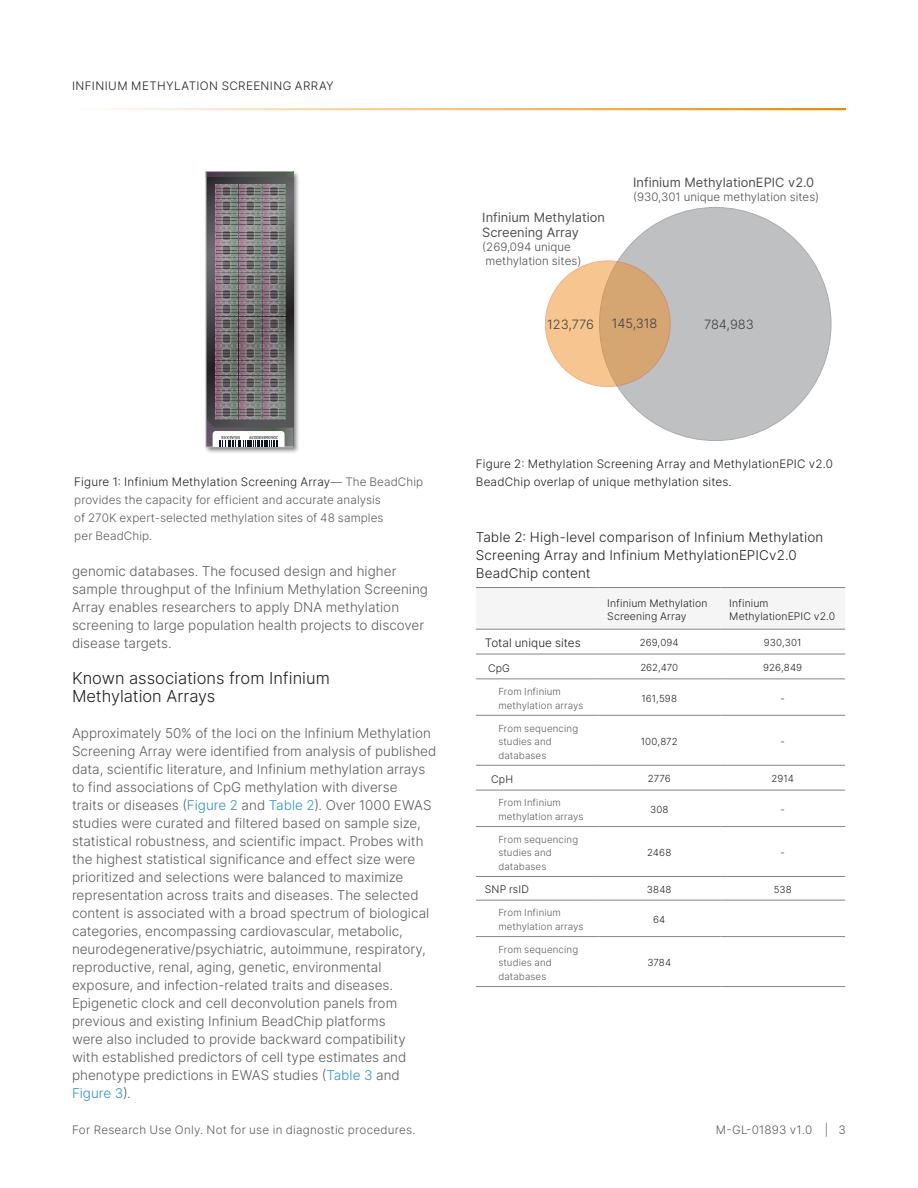
<style>
.page{position:relative;width:918px;height:1188px;background:#fff}
.page>*{position:absolute;margin:0;border:0;box-sizing:border-box;transform-origin:0 0}
.Body_Copy{font:300 16.5px/18px "Inter";color:#231f20}
.Body_Copy-2{font:300 13.5px/18px "Inter";color:#5c5c5c}
.t1{font:300 13.5px/18px "Inter";letter-spacing:.01em;color:#231f20}
.t2{font:12.9px/15.5px "Inter";color:#505052}
.t3{font:300 12.9px "Inter";color:#3e3e3f}
.t4{font:300 11.7px/18px "Inter";letter-spacing:.01em;color:#5c5c5c}
.Header_Row_B_Left_Align{font:300 11.7px/18px "Inter";letter-spacing:.015em;color:#231f20}
.Header_Row_B_Left_Align-2{font:300 11.7px "Inter";letter-spacing:.04em;color:#231f20}
.t5{font:300 11.55px/14px "Inter";color:#505052}
.Header_Row_B_Left_Align-3{font:300 10.5px/13.5px "Inter";letter-spacing:.015em;color:#231f20}
.Body_Row_Left_Align{font:300 9.75px/13.5px "Inter";letter-spacing:.015em;color:#5c5c5c}
.Header_Row_B_Center_Align{font:300 9.75px "Inter";letter-spacing:.01em;color:#231f20}
.t6{font:4.65px "Myriad Pro";color:#231f20}
.s1{color:#231f20}
.s2{color:#3191cf}
</style>
<div class="page">
<hr style="left:72px;top:108px;width:774px;height:2px;background:#ed8b00">
<img style="left:205px;top:171px;width:94px;height:282px">
<svg style="left:208px;top:176px;width:83px;height:8px"></svg>
<svg style="left:206px;top:172px;width:87px;height:4px"></svg>
<svg style="left:206px;top:184px;width:87px;height:263px;background:#747072"></svg>
<div style="left:599px;top:207px;width:232px;height:234px;background:#bfc0c2;border-radius:50%"></div>
<svg style="left:545px;top:261px;width:125px;height:126px;background:#e4b380"></svg>
<div style="left:476px;top:588px;width:369px;height:41px;background:#f5f5f5"></div>
<hr style="left:476px;top:587px;width:122px;height:1px;background:#858585">
<hr style="left:598px;top:587px;width:122px;height:1px;background:#858585">
<hr style="left:720px;top:587px;width:125px;height:1px;background:#858585">
<hr style="left:476px;top:629px;width:122px;height:1px;background:#858585">
<hr style="left:598px;top:629px;width:122px;height:1px;background:#858585">
<hr style="left:720px;top:629px;width:125px;height:1px;background:#858585">
<hr style="left:476px;top:654px;width:122px;height:1px;background:#858585">
<hr style="left:598px;top:654px;width:122px;height:1px;background:#858585">
<hr style="left:720px;top:654px;width:125px;height:1px;background:#858585">
<hr style="left:476px;top:678px;width:122px;height:1px;background:#858585">
<hr style="left:598px;top:678px;width:122px;height:1px;background:#858585">
<hr style="left:720px;top:678px;width:125px;height:1px;background:#858585">
<hr style="left:476px;top:715px;width:122px;height:1px;background:#858585">
<hr style="left:598px;top:715px;width:122px;height:1px;background:#858585">
<hr style="left:720px;top:715px;width:125px;height:1px;background:#858585">
<hr style="left:476px;top:765px;width:122px;height:1px;background:#858585">
<hr style="left:598px;top:765px;width:122px;height:1px;background:#858585">
<hr style="left:720px;top:765px;width:125px;height:1px;background:#858585">
<hr style="left:476px;top:790px;width:122px;height:1px;background:#858585">
<hr style="left:598px;top:790px;width:122px;height:1px;background:#858585">
<hr style="left:720px;top:790px;width:125px;height:1px;background:#858585">
<hr style="left:476px;top:826px;width:122px;height:1px;background:#858585">
<hr style="left:598px;top:826px;width:122px;height:1px;background:#858585">
<hr style="left:720px;top:826px;width:125px;height:1px;background:#858585">
<hr style="left:476px;top:876px;width:122px;height:1px;background:#858585">
<hr style="left:598px;top:876px;width:122px;height:1px;background:#858585">
<hr style="left:720px;top:876px;width:125px;height:1px;background:#858585">
<hr style="left:476px;top:900px;width:122px;height:1px;background:#858585">
<hr style="left:598px;top:900px;width:122px;height:1px;background:#858585">
<hr style="left:720px;top:900px;width:125px;height:1px;background:#858585">
<hr style="left:476px;top:936px;width:122px;height:1px;background:#858585">
<hr style="left:598px;top:936px;width:122px;height:1px;background:#858585">
<hr style="left:720px;top:936px;width:125px;height:1px;background:#858585">
<hr style="left:476px;top:986px;width:122px;height:1px;background:#858585">
<hr style="left:598px;top:986px;width:122px;height:1px;background:#858585">
<hr style="left:720px;top:986px;width:125px;height:1px;background:#858585">
<p class="Header_Row_B_Left_Align" style="left:72px;top:76px;width:12px">Infinium</p>
<p class="Header_Row_B_Left_Align-2" style="left:131px;top:77px;width:73px">Methylation</p>
<p class="Header_Row_B_Left_Align" style="left:222px;top:76px;width:48px">Screening</p>
<p class="Header_Row_B_Left_Align" style="left:295px;top:76px;width:9px">Arr</p>
<p class="Header_Row_B_Left_Align" style="left:319px;top:76px;width:16px">ay</p>
<p class="t2" style="left:482px;top:209px;width:124px">Infinium Methylation<br>Screening Array</p>
<p class="t5" style="left:482px;top:240px;width:101px">(269,094 unique methylation sites)</p>
<p class="t2" style="left:633px;top:175px;width:183px">Infinium MethylationEPIC v2.0</p>
<p class="t5" style="left:633px;top:190px;width:188px">(930,301 unique methylation sites)</p>
<p class="t3" style="left:547px;top:315px;width:49px">123,776</p>
<p class="t3" style="left:612px;top:314px;width:47px">145,318</p>
<p class="t3" style="left:704px;top:315px;width:51px">784,983</p>
<p class="t6" style="left:240px;top:440px;width:20px;rotate:-180deg">MSAEX48</p>
<p class="t4" style="left:74px;top:472px;width:350px"><span class="s1">Figure 1: Infinium Methylation Screening Array</span>— The BeadChip provides the capacity for efficient and accurate analysis<br>of 270K expert-selected methylation sites of 48 samples<br>per BeadChip.</p>
<p class="t6" style="left:278px;top:440px;width:30px;rotate:-180deg">206068480029</p>
<p class="Body_Copy-2" style="left:72px;top:562px;width:358px">genomic databases. The focused design and higher sample throughput of the Infinium Methylation Screening Array enables researchers to apply DNA methylation screening to large population health projects to discover disease targets.</p>
<p class="Body_Copy" style="left:72px;top:669px;width:259px">Known associations from Infinium<br>Methylation Arrays</p>
<p class="Body_Copy-2" style="left:72px;top:724px;width:366px">Approximately 50% of the loci on the Infinium Methylation Screening Array were identified from analysis of published data, scientific literature, and Infinium methylation arrays to find associations of CpG methylation with diverse<br>traits or diseases (<span class="s2">Figure 2</span> and <span class="s2">Table 2</span>). Over 1000 EWAS studies were curated and filtered based on sample size, statistical robustness, and scientific impact. Probes with the highest statistical significance and effect size were prioritized and selections were balanced to maximize representation across traits and diseases. The selected content is associated with a broad spectrum of biological categories, encompassing cardiovascular, metabolic, neurodegenerative/psychiatric, autoimmune, respiratory, reproductive, renal, aging, genetic, environmental exposure, and infection-related traits and diseases.<br>Epigenetic clock and cell deconvolution panels from previous and existing Infinium BeadChip platforms<br>were also included to provide backward compatibility<br>with established predictors of cell type estimates and phenotype predictions in EWAS studies (<span class="s2">Table 3</span> and <span class="s2">Figure 3</span>).</p>
<p class="Header_Row_B_Left_Align" style="left:476px;top:454px;width:359px">Figure 2: Methylation Screening Array and MethylationEPIC v2.0<br>BeadChip overlap of unique methylation sites.</p>
<p class="t1" style="left:476px;top:528px;width:349px">Table 2: High-level comparison of Infinium Methylation<br>Screening Array and Infinium MethylationEPICv2.0<br>BeadChip content</p>
<p class="Header_Row_B_Left_Align-3" style="left:607px;top:596px;width:102px">Infinium Methylation<br>Screening Array</p>
<p class="Header_Row_B_Left_Align-3" style="left:729px;top:596px;width:108px">Infinium<br>MethylationEPIC v2.0</p>
<p class="Header_Row_B_Left_Align" style="left:485px;top:634px;width:97px">Total unique sites</p>
<p class="Header_Row_B_Center_Align" style="left:640px;top:636px;width:40px">269,094</p>
<p class="Header_Row_B_Center_Align" style="left:764px;top:636px;width:39px">930,301</p>
<p class="Header_Row_B_Left_Align-3" style="left:488px;top:661px;width:24px">CpG</p>
<p class="Header_Row_B_Center_Align" style="left:640px;top:661px;width:39px">262,470</p>
<p class="Header_Row_B_Center_Align" style="left:763px;top:661px;width:40px">926,849</p>
<p class="Body_Row_Left_Align" style="left:498px;top:685px;width:87px">From Infinium methylation arrays</p>
<p class="Header_Row_B_Center_Align" style="left:642px;top:691px;width:37px">161,598</p>
<p class="Header_Row_B_Center_Align" style="left:781px;top:691px;width:6px">-</p>
<p class="Body_Row_Left_Align" style="left:498px;top:721px;width:81px">From sequencing studies and databases</p>
<p class="Header_Row_B_Center_Align" style="left:641px;top:734px;width:38px">100,872</p>
<p class="Header_Row_B_Center_Align" style="left:781px;top:734px;width:6px">-</p>
<p class="Header_Row_B_Left_Align-3" style="left:491px;top:773px;width:23px">CpH</p>
<p class="Header_Row_B_Center_Align" style="left:648px;top:772px;width:24px">2776</p>
<p class="Header_Row_B_Center_Align" style="left:772px;top:772px;width:24px">2914</p>
<p class="Body_Row_Left_Align" style="left:498px;top:796px;width:87px">From Infinium methylation arrays</p>
<p class="Header_Row_B_Center_Align" style="left:650px;top:802px;width:20px">308</p>
<p class="Header_Row_B_Center_Align" style="left:781px;top:802px;width:6px">-</p>
<p class="Body_Row_Left_Align" style="left:498px;top:832px;width:81px">From sequencing studies and databases</p>
<p class="Header_Row_B_Center_Align" style="left:647px;top:846px;width:26px">2468</p>
<p class="Header_Row_B_Center_Align" style="left:781px;top:846px;width:6px">-</p>
<p class="Header_Row_B_Left_Align-3" style="left:485px;top:883px;width:46px">SNP rsID</p>
<p class="Header_Row_B_Center_Align" style="left:647px;top:882px;width:26px">3848</p>
<p class="Header_Row_B_Center_Align" style="left:774px;top:882px;width:20px">538</p>
<p class="Body_Row_Left_Align" style="left:498px;top:906px;width:87px">From Infinium methylation arrays</p>
<p class="Header_Row_B_Center_Align" style="left:653px;top:912px;width:14px">64</p>
<p class="Body_Row_Left_Align" style="left:498px;top:942px;width:81px">From sequencing studies and databases</p>
<p class="Header_Row_B_Center_Align" style="left:647px;top:956px;width:25px">3784</p>
<p class="t4" style="left:72px;top:1120px;width:345px">For Research Use Only. Not for use in diagnostic procedures.</p>
<p class="t4" style="left:716px;top:1120px;width:132px">M-GL-01893 v1.0 | 3</p>
</div>
